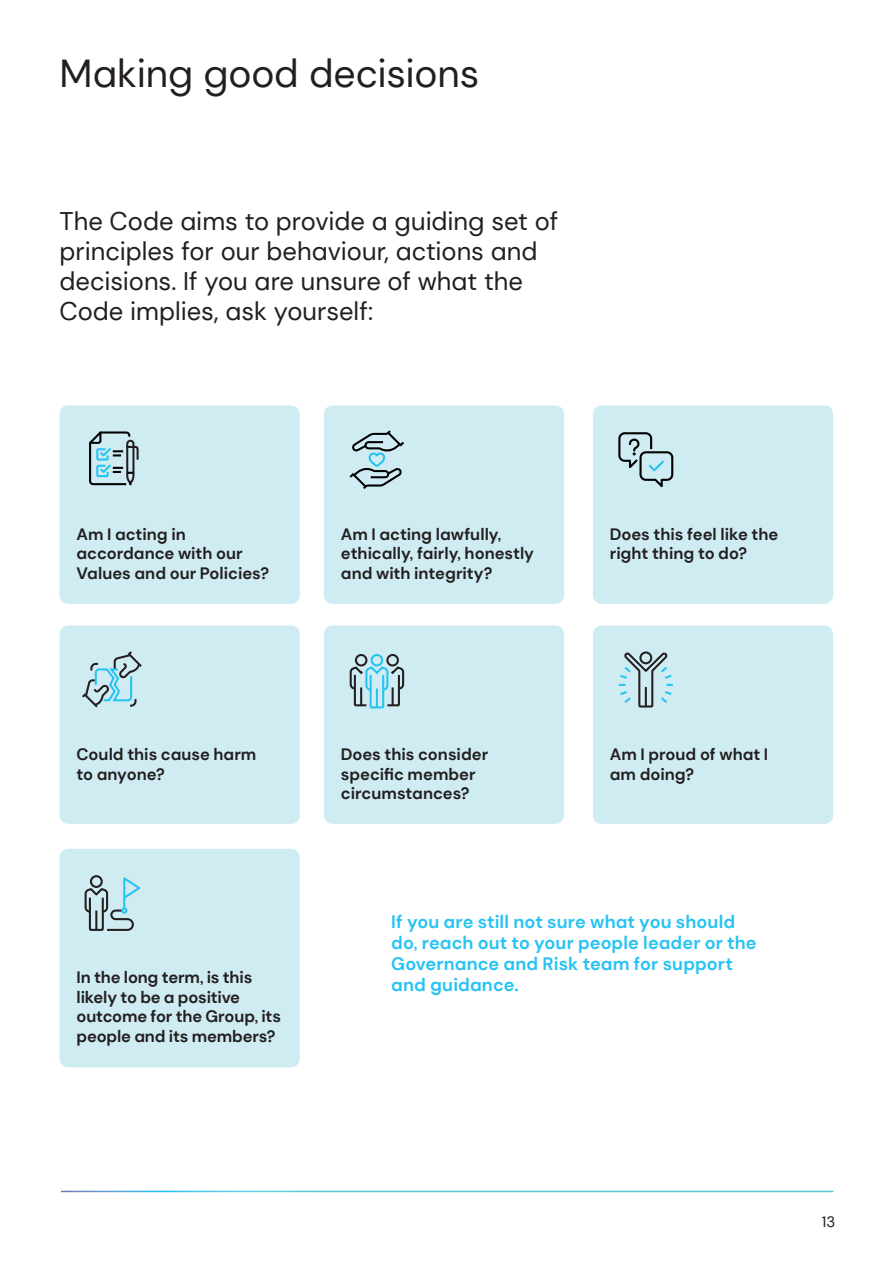
<style>
.page{position:relative;width:893px;height:1263px;background:#fff}
.page>*{position:absolute;margin:0;border:0;box-sizing:border-box;transform-origin:0 0}
.t1{font:39px "DM Sans";letter-spacing:-.005em;color:#231f20}
.t2{font:25.5px/30px "DM Sans";color:#231f20}
.t3{font:700 18px/21px "DM Sans";letter-spacing:.005em;color:#27c3f3}
.t4{font:700 16.5px/19.5px "DM Sans";letter-spacing:-.005em;color:#231f20}
.t5{font:15px "DM Sans";color:#231f20}
</style>
<div class="page">
<div style="left:60px;top:405px;width:240px;height:199px;background:#d0ecf3;border-radius:9px"></div>
<div style="left:60px;top:625px;width:240px;height:199px;background:#d0ecf3;border-radius:9px"></div>
<div style="left:60px;top:849px;width:240px;height:218px;background:#d0ecf3;border-radius:9px"></div>
<div style="left:324px;top:405px;width:240px;height:199px;background:#d0ecf3;border-radius:9px"></div>
<div style="left:324px;top:625px;width:240px;height:199px;background:#d0ecf3;border-radius:9px"></div>
<div style="left:593px;top:405px;width:240px;height:199px;background:#d0ecf3;border-radius:9px"></div>
<div style="left:593px;top:625px;width:240px;height:199px;background:#d0ecf3;border-radius:9px"></div>
<svg style="left:89px;top:431px;width:50px;height:55px"></svg>
<svg style="left:82px;top:651px;width:60px;height:57px"></svg>
<svg style="left:84px;top:875px;width:57px;height:56px"></svg>
<div style="left:121px;top:907px;width:6px;height:7px;border:2px solid #27c3f3;border-radius:50%"></div>
<svg style="left:349px;top:430px;width:55px;height:59px"></svg>
<div style="left:355px;top:654px;width:12px;height:12px;border:2px solid #231f20;border-radius:50%"></div>
<svg style="left:349px;top:666px;width:56px;height:43px"></svg>
<div style="left:386px;top:654px;width:13px;height:12px;border:2px solid #231f20;border-radius:50%"></div>
<div style="left:371px;top:654px;width:12px;height:12px;border:2px solid #27c3f3;border-radius:50%"></div>
<svg style="left:618px;top:432px;width:56px;height:56px"></svg>
<svg style="left:618px;top:652px;width:55px;height:56px"></svg>
<div style="left:639px;top:651px;width:13px;height:13px;border:2px solid #231f20;border-radius:50%"></div>
<h1 class="t1" style="left:60px;top:49px;width:421px">Making good decisions</h1>
<h2 class="t2" style="left:60px;top:206px;width:500px">The Code aims to provide a guiding set of principles for our behaviour, actions and decisions. If you are unsure of what the Code implies, ask yourself:</h2>
<p class="t4" style="left:77px;top:524px;width:194px">Am I acting in accordance with our<br>Values and our Policies?</p>
<p class="t4" style="left:341px;top:524px;width:195px">Am I acting lawfully, ethically, fairly, honestly and with integrity?</p>
<p class="t4" style="left:610px;top:524px;width:170px">Does this feel like the right thing to do?</p>
<p class="t4" style="left:77px;top:744px;width:181px">Could this cause harm to anyone?</p>
<p class="t4" style="left:77px;top:968px;width:206px">In the long term, is this likely to be a positive outcome for the Group, its people and its members?</p>
<p class="t4" style="left:341px;top:744px;width:149px">Does this consider specific member circumstances?</p>
<p class="t4" style="left:610px;top:744px;width:160px">Am I proud of what I am doing?</p>
<p class="t3" style="left:391px;top:911px;width:367px">If you are still not sure what you should do, reach out to your people leader or the<br>Governance and Risk team for support and guidance.</p>
<p class="t5" style="left:822px;top:1212px;width:15px">13</p>
</div>
